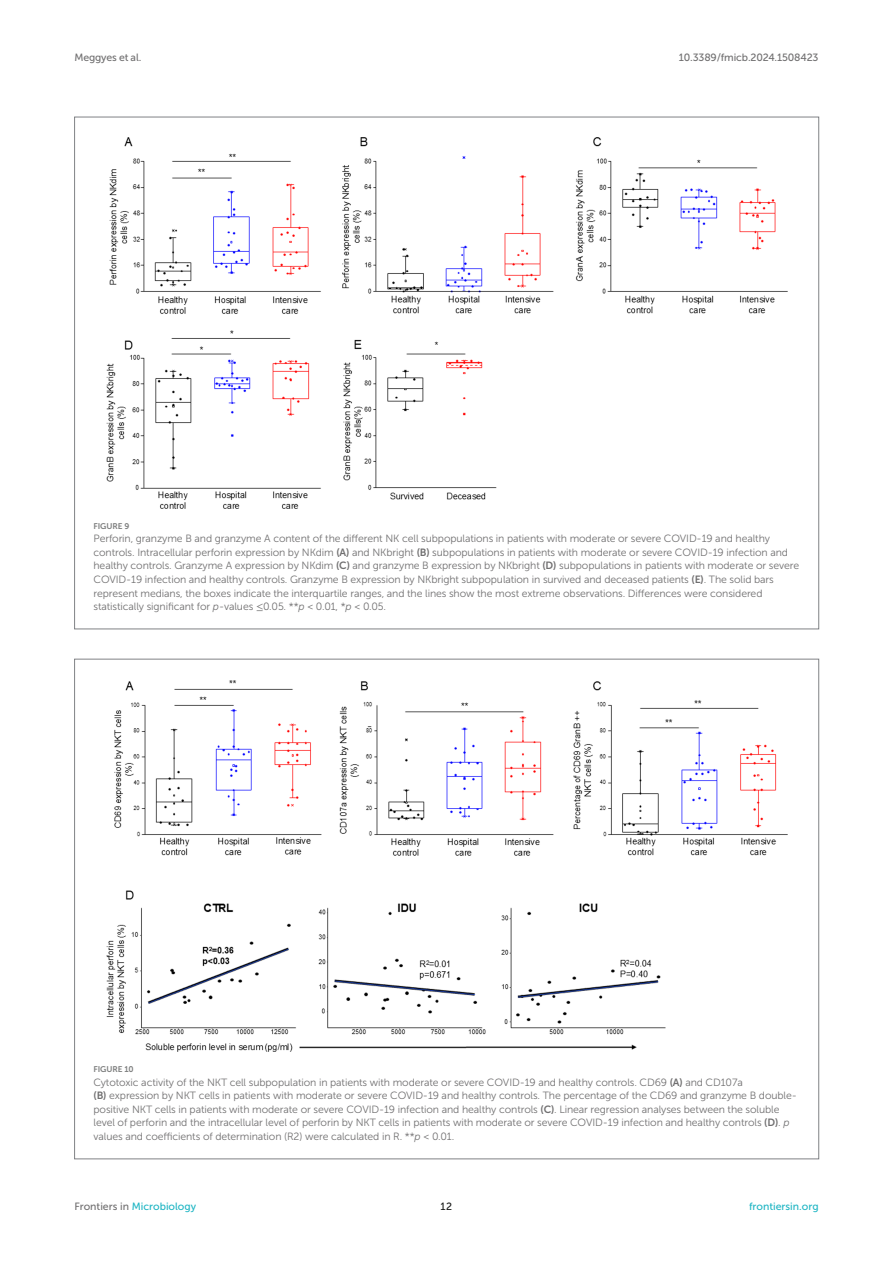
<style>
.page{position:relative;width:893px;height:1263px;background:#fff}
.page>*{position:absolute;margin:0;border:0;box-sizing:border-box;transform-origin:0 0}
.FIG_LEG{font:10.5px/13.5px "Museo Sans 300";letter-spacing:-.01em;color:#706f70}
.t1{font:10.5px "Museo Sans 500";letter-spacing:-.015em;color:#706f70}
.t2{font:10.5px "Museo Sans 500";color:#1db5c3}
.t3{font:10.5px "Museo Sans 500";color:#1b1c1b}
.FIG_HD{font:8.25px "Museo Sans 700";letter-spacing:-.01em;color:#7e7f7f}
.s1{font-family:"Museo Sans 700"}
.s2{font-style:italic}
.s3{font-family:"STIX General"}
.s4{color:#706f70}
</style>
<div class="page">
<img style="left:106px;top:137px;width:682px;height:372px">
<img style="left:106px;top:680px;width:682px;height:372px">
<p class="t1" style="left:74px;top:51px;width:68px">Meggyes et al.</p>
<p class="t1" style="left:679px;top:51px;width:141px">10.3389/fmicb.2024.1508423</p>
<p class="FIG_HD" style="left:94px;top:521px;width:37px">FIGURE 9</p>
<p class="FIG_LEG" style="left:94px;top:532px;width:707px">Perforin, granzyme B and granzyme A content of the different NK cell subpopulations in patients with moderate or severe COVID-19 and healthy controls. Intracellular perforin expression by NKdim <span class="s1">(A)</span> and NKbright <span class="s1">(B)</span> subpopulations in patients with moderate or severe COVID-19 infection and healthy controls. Granzyme A expression by NKdim <span class="s1">(C)</span> and granzyme B expression by NKbright <span class="s1">(D)</span> subpopulations in patients with moderate or severe COVID-19 infection and healthy controls. Granzyme B expression by NKbright subpopulation in survived and deceased patients <span class="s1">(E)</span>. The solid bars represent medians, the boxes indicate the interquartile ranges, and the lines show the most extreme observations. Differences were considered statistically significant for <span class="s2">p</span>-values <span class="s3">≤</span>0.05. **<span class="s2">p</span> &lt; 0.01, *<span class="s2">p</span> &lt; 0.05.</p>
<p class="FIG_HD" style="left:94px;top:1065px;width:42px">FIGURE 10</p>
<p class="FIG_LEG" style="left:94px;top:1076px;width:705px">Cytotoxic activity of the NKT cell subpopulation in patients with moderate or severe COVID-19 and healthy controls. CD69 <span class="s1">(A)</span> and CD107a<br><span class="s1">(B)</span> expression by NKT cells in patients with moderate or severe COVID-19 and healthy controls. The percentage of the CD69 and granzyme B double&shy;positive NKT cells in patients with moderate or severe COVID-19 infection and healthy controls <span class="s1">(C)</span>. Linear regression analyses between the soluble level of perforin and the intracellular level of perforin by NKT cells in patients with moderate or severe COVID-19 infection and healthy controls <span class="s1">(D)</span>. <span class="s2">p </span>values and coefficients of determination (R2) were calculated in R. **<span class="s2">p</span> &lt; 0.01.</p>
<p class="t2" style="left:74px;top:1200px;width:123px"><span class="s4">Frontiers in</span> Microbiology</p>
<p class="t3" style="left:441px;top:1200px;width:13px">12</p>
<p class="t2" style="left:749px;top:1200px;width:71px">frontiersin.org</p>
</div>
